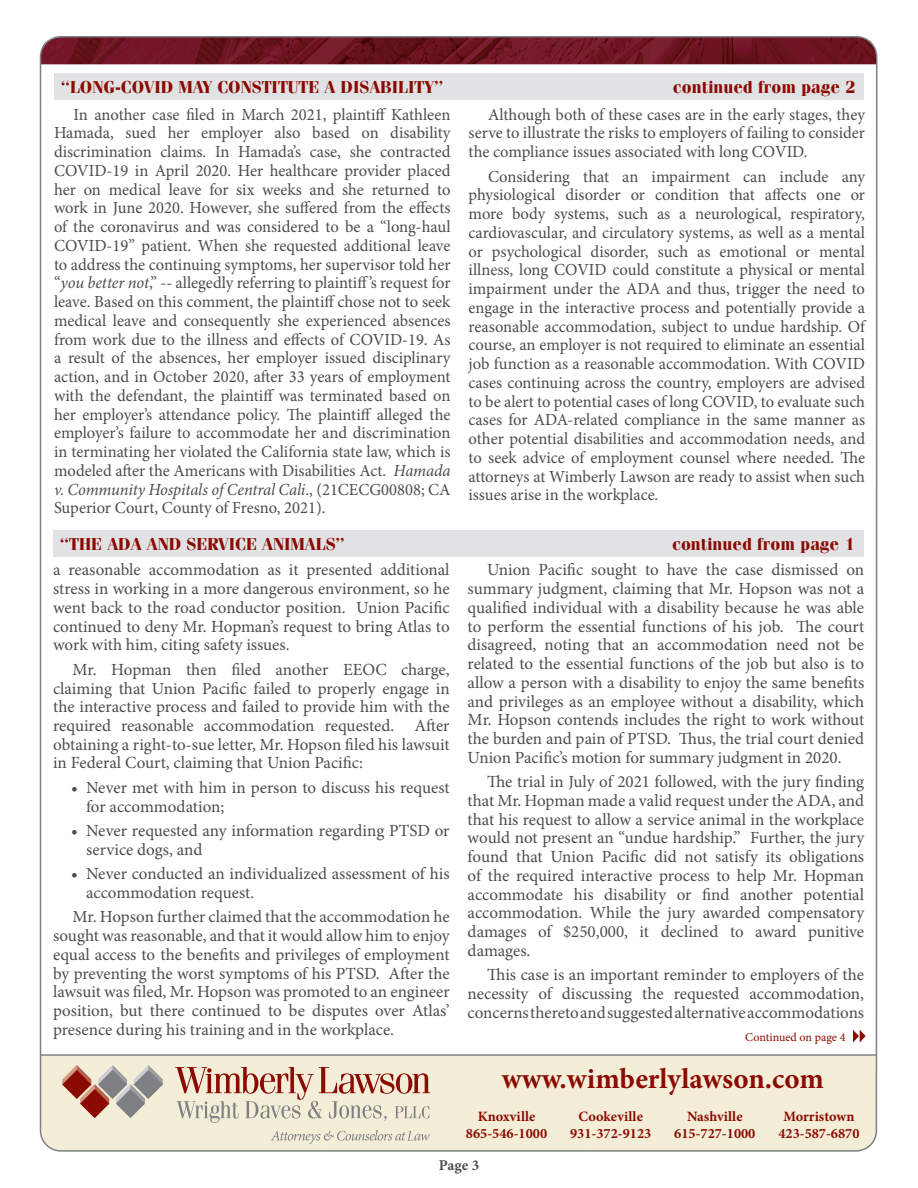
<style>
.page{position:relative;width:918px;height:1188px;background:#fff}
.page>*{position:absolute;margin:0;border:0;box-sizing:border-box;transform-origin:0 0}
.t1{font:700 28.95px "Minion Pro";color:#8b0a02}
.t2{font:700 17.25px "Fenice";color:#8b0a02}
.t3{font:17.1px/18.8px "Minion Pro";color:#4b4c4d;text-align:justify}
.t4{font:16.8px/18.8px "Minion Pro";color:#4b4c4d;text-align:justify}
.t5{font:700 15px "Minion Pro";color:#4b4c4d}
.t6{font:700 14.25px/17.1px "Minion Pro";color:#8b0a02;text-align:center}
.t7{font:12px "Minion Pro";letter-spacing:-.005em;color:#8b0a02}
.s1{font-style:italic}
.s2{font-size:17.25px}
</style>
<div class="page">
<div style="left:40px;top:1056px;width:835px;height:93px;background:#f4eed8"></div>
<hr style="left:40px;top:1054px;width:836px;height:2px;background:#7e8083">
<svg style="left:62px;top:1065px;width:101px;height:53px;background:#bfa498"></svg>
<svg style="left:271px;top:1130px;width:159px;height:14px;background:#e0dbc9"></svg>
<svg style="left:175px;top:1067px;width:255px;height:56px;background:#dcc5b3"></svg>
<div style="left:54px;top:73px;width:810px;height:27px;background:#e1e2e4"></div>
<div style="left:53px;top:530px;width:810px;height:27px;background:#e1e2e4"></div>
<svg style="left:853px;top:1030px;width:13px;height:13px"></svg>
<img style="left:40px;top:37px;width:835px;height:27px">
<p class="t2" style="left:61px;top:77px;width:384px">“LONG-COVID MAY CONSTITUTE A DISABILITY”</p>
<p class="t2" style="left:673px;top:77px;width:184px">continued from page 2</p>
<p class="t4" style="left:54px;top:105px;width:398px;text-indent:19px">In another case filed in March 2021, plaintiff Kathleen Hamada, sued her employer also based on disability discrimination claims. In Hamada’s case, she contracted COVID-19 in April 2020. Her healthcare provider placed her on medical leave for six weeks and she returned to work in June 2020. However, she suffered from the effects of the coronavirus and was considered to be a “long-haul COVID-19” patient. When she requested additional leave to address the continuing symptoms, her supervisor told her “<span class="s1">you better not</span>,” -- allegedly referring to plaintiff’s request for leave. Based on this comment, the plaintiff chose not to seek medical leave and consequently she experienced absences from work due to the illness and effects of COVID-19. As a result of the absences, her employer issued disciplinary action, and in October 2020, after 33 years of employment with the defendant, the plaintiff was terminated based on her employer’s attendance policy. The plaintiff alleged the employer’s failure to accommodate her and discrimination in terminating her violated the California state law, which is modeled after the Americans with Disabilities Act. <span class="s1">Hamada v. Community Hospitals of Central Cali</span>., (21CECG00808; CA Superior Court, County of Fresno, 2021).</p>
<p class="t4" style="left:469px;top:105px;width:398px;text-indent:19px">Although both of these cases are in the early stages, they serve to illustrate the risks to employers of failing to consider the compliance issues associated with long COVID.</p>
<p class="t4" style="left:469px;top:167px;width:398px;text-indent:19px">Considering that an impairment can include any physiological disorder or condition that affects one or more body systems, such as a neurological, respiratory, cardiovascular, and circulatory systems, as well as a mental or psychological disorder, such as emotional or mental illness, long COVID could constitute a physical or mental impairment under the ADA and thus, trigger the need to engage in the interactive process and potentially provide a reasonable accommodation, subject to undue hardship. Of course, an employer is not required to eliminate an essential job function as a reasonable accommodation. With COVID cases continuing across the country, employers are advised to be alert to potential cases of long COVID, to evaluate such cases for ADA-related compliance in the same manner as other potential disabilities and accommodation needs, and to seek advice of employment counsel where needed. The attorneys at Wimberly Lawson are ready to assist when such issues arise in the workplace.</p>
<p class="t2" style="left:60px;top:534px;width:286px">“THE ADA AND SERVICE ANIMALS”</p>
<p class="t2" style="left:672px;top:534px;width:184px">continued from page 1</p>
<p class="t3" style="left:53px;top:561px;width:398px">a reasonable accommodation as it presented additional stress in working in a more dangerous environment, so he went back to the road conductor position. Union Pacific continued to deny Mr. Hopman’s request to bring Atlas to work with him, citing safety issues.</p>
<p class="t3" style="left:53px;top:660px;width:398px;text-indent:19px">Mr. Hopman then filed another EEOC charge, claiming that Union Pacific failed to properly engage in the interactive process and failed to provide him with the required reasonable accommodation requested. After obtaining a right-to-sue letter, Mr. Hopson filed his lawsuit in Federal Court, claiming that Union Pacific:</p>
<p class="t3" style="left:86px;top:778px;width:365px;text-indent:-15px"><span class="s2">•</span> Never met with him in person to discuss his request for accommodation;</p>
<p class="t3" style="left:86px;top:821px;width:365px;text-indent:-15px"><span class="s2">•</span> Never requested any information regarding PTSD or service dogs, and</p>
<p class="t3" style="left:86px;top:865px;width:365px;text-indent:-15px"><span class="s2">•</span> Never conducted an individualized assessment of his accommodation request.</p>
<p class="t3" style="left:53px;top:908px;width:398px;text-indent:19px">Mr. Hopson further claimed that the accommodation he sought was reasonable, and that it would allow him to enjoy equal access to the benefits and privileges of employment by preventing the worst symptoms of his PTSD. After the lawsuit was filed, Mr. Hopson was promoted to an engineer position, but there continued to be disputes over Atlas’ presence during his training and in the workplace.</p>
<p class="t3" style="left:468px;top:561px;width:398px;text-indent:19px">Union Pacific sought to have the case dismissed on summary judgment, claiming that Mr. Hopson was not a qualified individual with a disability because he was able to perform the essential functions of his job. The court disagreed, noting that an accommodation need not be related to the essential functions of the job but also is to allow a person with a disability to enjoy the same benefits and privileges as an employee without a disability, which Mr. Hopson contends includes the right to work without the burden and pain of PTSD. Thus, the trial court denied Union Pacific’s motion for summary judgment in 2020.</p>
<p class="t3" style="left:468px;top:772px;width:398px;text-indent:19px">The trial in July of 2021 followed, with the jury finding that Mr. Hopman made a valid request under the ADA, and that his request to allow a service animal in the workplace would not present an “undue hardship.” Further, the jury found that Union Pacific did not satisfy its obligations of the required interactive process to help Mr. Hopman accommodate his disability or find another potential accommodation. While the jury awarded compensatory damages of $250,000, it declined to award punitive damages.</p>
<p class="t3" style="left:468px;top:966px;width:398px;text-indent:19px">This case is an important reminder to employers of the necessity of discussing the requested accommodation, concerns thereto and suggested alternative accommodations</p>
<p class="t7" style="left:745px;top:1029px;width:102px">Continued on page 4</p>
<h1 class="t1" style="left:502px;top:1058px;width:324px">www.wimberlylawson.com</h1>
<p class="t6" style="left:466px;top:1108px;width:83px">Knoxville<br>865-546-1000</p>
<p class="t6" style="left:570px;top:1108px;width:83px">Cookeville<br>931-372-9123</p>
<p class="t6" style="left:674px;top:1108px;width:83px">Nashville<br>615-727-1000</p>
<p class="t6" style="left:778px;top:1108px;width:83px">Morristown<br>423-587-6870</p>
<p class="t5" style="left:439px;top:1155px;width:42px">Page 3</p>
</div>
